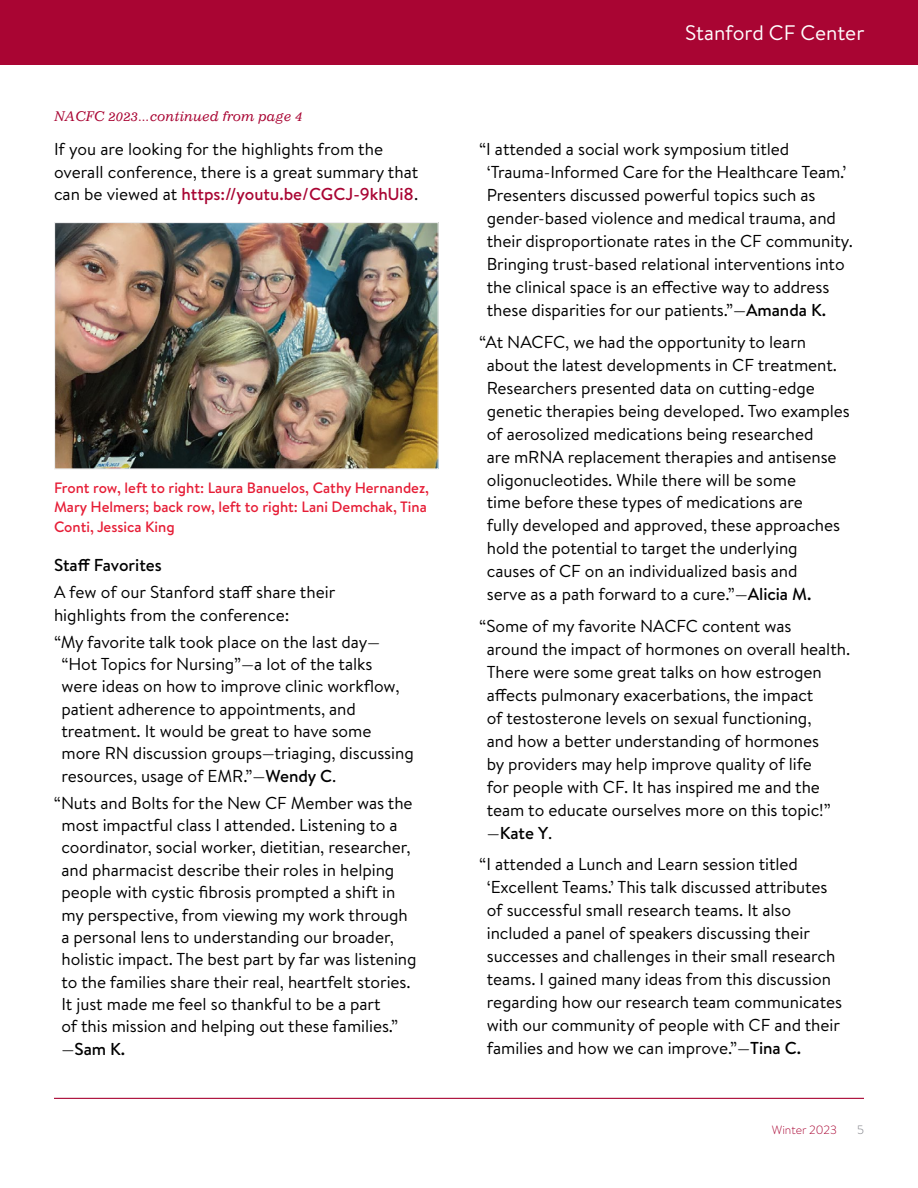
<style>
.page{position:relative;width:918px;height:1188px;background:#fff}
.page>*{position:absolute;margin:0;border:0;box-sizing:border-box;transform-origin:0 0}
.t1{font:21px "Brandon Text";color:#fff}
.t2{font:17.25px/23px "Brandon Text";letter-spacing:-.005em;color:#000}
.t3{font:500 17.25px "Brandon Text";color:#000}
.t4{font:500 15px/19.5px "Brandon Text";color:#e61d36}
.t5{font:italic 13.5px "Impressum LT";color:#a90533}
.t6{font:300 12px "Brandon Text";color:#a90533}
.t7{font:300 12px "Brandon Text";color:#7a7b82}
.s1{font-weight:500;color:#a90533}
.s2{font-weight:500}
</style>
<div class="page">
<hr style="left:54px;top:1098px;width:810px;height:1px;background:#a90533">
<div style="left:0;top:0;width:918px;height:65px;background:#a90533"></div>
<img style="left:56px;top:224px;width:381px;height:244px">
<div style="left:54px;top:222px;width:385px;height:248px;border:1px solid #eeeeef"></div>
<p class="t5" style="left:54px;top:108px;width:250px">NACFC 2023...continued from page 4</p>
<p class="t2" style="left:54px;top:137px;width:366px;line-height:22.5px">If you are looking for the highlights from the overall conference, there is a great summary that can be viewed at <span class="s1">https://youtu.be/CGCJ-9khUi8</span>.</p>
<p class="t4" style="left:54px;top:477px;width:377px">Front row, left to right: Laura Banuelos, Cathy Hernandez,<br>Mary Helmers; back row, left to right: Lani Demchak, Tina<br>Conti, Jessica King</p>
<p class="t3" style="left:54px;top:554px;width:109px">Staff Favorites</p>
<p class="t2" style="left:54px;top:581px;width:283px;line-height:22.4px">A few of our Stanford staff share their highlights from the conference:</p>
<p class="t2" style="left:62px;top:630px;width:354px;line-height:22.4px;text-indent:-8px">“My favorite talk took place on the last day— “Hot Topics for Nursing”—a lot of the talks<br>were ideas on how to improve clinic workflow, patient adherence to appointments, and treatment. It would be great to have some more RN discussion groups—triaging, discussing resources, usage of EMR.”—<span class="s2">Wendy C</span>.</p>
<p class="t2" style="left:62px;top:791px;width:357px;line-height:22.4px;text-indent:-8px">“Nuts and Bolts for the New CF Member was the most impactful class I attended. Listening to a coordinator, social worker, dietitian, researcher, and pharmacist describe their roles in helping people with cystic fibrosis prompted a shift in my perspective, from viewing my work through a personal lens to understanding our broader, holistic impact. The best part by far was listening to the families share their real, heartfelt stories.<br>It just made me feel so thankful to be a part<br>of this mission and helping out these families.” —<span class="s2">Sam K.</span></p>
<p class="t1" style="left:685px;top:19px;width:181px">Stanford CF Center</p>
<p class="t2" style="left:487px;top:137px;width:368px;text-indent:-8px">“I attended a social work symposium titled ‘Trauma-Informed Care for the Healthcare Team.’ Presenters discussed powerful topics such as gender-based violence and medical trauma, and their disproportionate rates in the CF community.<br>Bringing trust-based relational interventions into the clinical space is an effective way to address these disparities for our patients.”—<span class="s2">Amanda K.</span></p>
<p class="t2" style="left:487px;top:330px;width:365px;text-indent:-8px">“At NACFC, we had the opportunity to learn about the latest developments in CF treatment.<br>Researchers presented data on cutting-edge genetic therapies being developed. Two examples of aerosolized medications being researched<br>are mRNA replacement therapies and antisense oligonucleotides. While there will be some<br>time before these types of medications are<br>fully developed and approved, these approaches hold the potential to target the underlying causes of CF on an individualized basis and<br>serve as a path forward to a cure.”—<span class="s2">Alicia M.</span></p>
<p class="t2" style="left:487px;top:614px;width:365px;text-indent:-8px">“Some of my favorite NACFC content was<br>around the impact of hormones on overall health.<br>There were some great talks on how estrogen affects pulmonary exacerbations, the impact<br>of testosterone levels on sexual functioning,<br>and how a better understanding of hormones<br>by providers may help improve quality of life<br>for people with CF. It has inspired me and the team to educate ourselves more on this topic!” —<span class="s2">Kate Y</span>.</p>
<p class="t2" style="left:487px;top:852px;width:357px;text-indent:-8px">“I attended a Lunch and Learn session titled ‘Excellent Teams.’ This talk discussed attributes of successful small research teams. It also included a panel of speakers discussing their successes and challenges in their small research teams. I gained many ideas from this discussion regarding how our research team communicates with our community of people with CF and their families and how we can improve.”—<span class="s2">Tina C.</span></p>
<p class="t6" style="left:772px;top:1122px;width:67px">Winter 2023</p>
<p class="t7" style="left:857px;top:1122px;width:8px">5</p>
</div>
